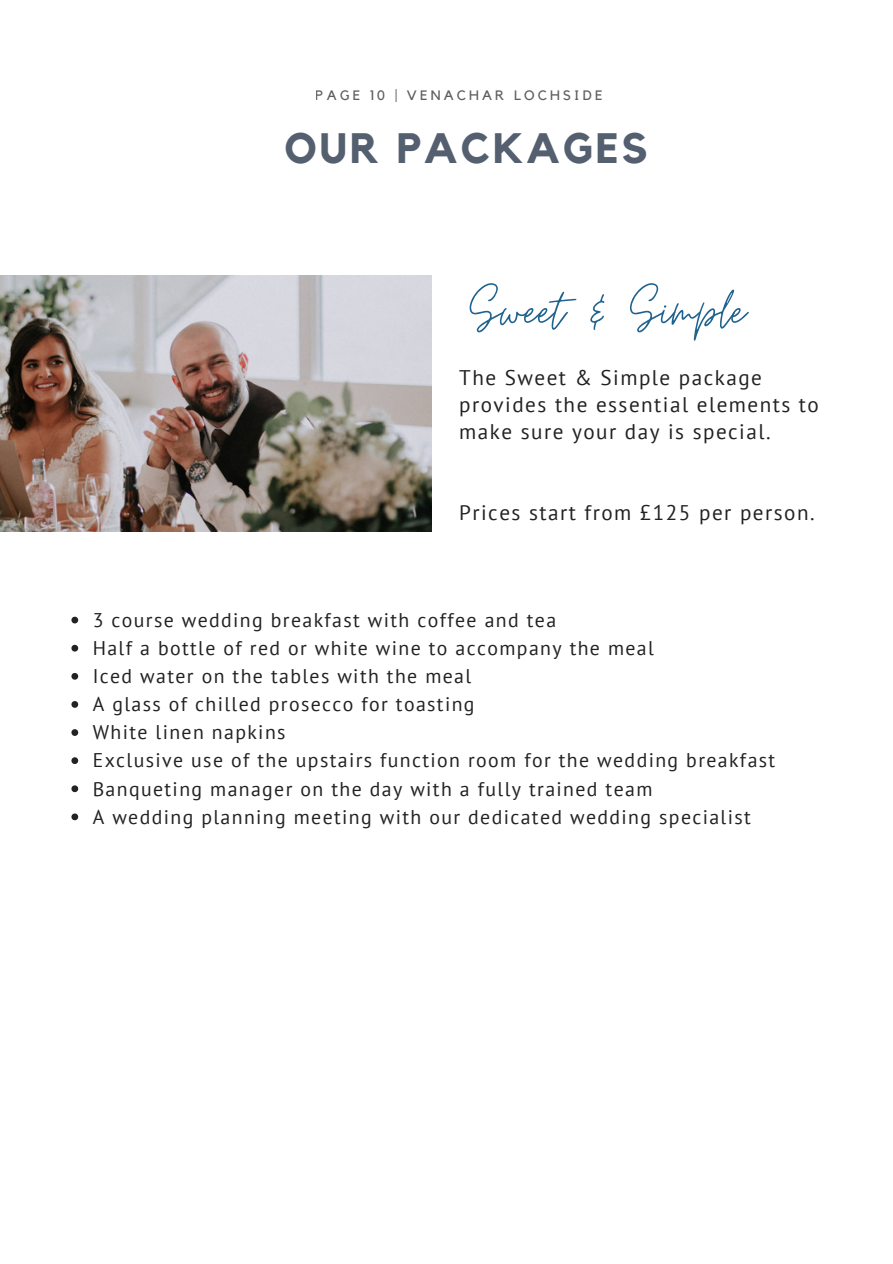
<style>
.page{position:relative;width:893px;height:1264px;background:#fff}
.page>*{position:absolute;margin:0;border:0;box-sizing:border-box;transform-origin:0 0}
.t1{font:61.05px "Moon Time";color:#1f628e}
.t2{font:700 42.3px "Kollektif";letter-spacing:.07em;color:#545f6f}
.t3{font:21.15px/27px "PT Sans";letter-spacing:.07em;color:#222}
.t4{font:19.8px "PT Sans";letter-spacing:.07em;color:#222}
.t5{font:13.65px "Kollektif";letter-spacing:.23em;color:#222}
</style>
<div class="page">
<img style="left:0;top:275px;width:431px;height:257px">
<svg style="left:71px;top:616px;width:7px;height:7px"></svg>
<svg style="left:71px;top:645px;width:7px;height:6px"></svg>
<svg style="left:71px;top:673px;width:7px;height:6px"></svg>
<svg style="left:71px;top:701px;width:7px;height:6px"></svg>
<svg style="left:71px;top:729px;width:7px;height:7px"></svg>
<svg style="left:71px;top:757px;width:7px;height:7px"></svg>
<svg style="left:71px;top:785px;width:7px;height:7px"></svg>
<svg style="left:71px;top:813px;width:7px;height:7px"></svg>
<p class="t5" style="left:316px;top:89px;width:288px">PAGE 10 | VENACHAR LOCHSIDE</p>
<p class="t2" style="left:284px;top:129px;width:364px">OUR PACKAGES</p>
<p class="t1" style="left:469px;top:273px;width:277px">Sweet &amp; Simple</p>
<p class="t3" style="left:459px;top:363px;width:361px">The Sweet &amp; Simple package provides the essential elements to make sure your day is special.</p>
<p class="t3" style="left:459px;top:498px;width:357px">Prices start from £125 per person.</p>
<p class="t4" style="left:93px;top:606px;width:465px">3 course wedding breakfast with coffee and tea</p>
<p class="t4" style="left:93px;top:634px;width:562px">Half a bottle of red or white wine to accompany the meal</p>
<p class="t4" style="left:93px;top:663px;width:380px">Iced water on the tables with the meal</p>
<p class="t4" style="left:93px;top:691px;width:383px">A glass of chilled prosecco for toasting</p>
<p class="t4" style="left:93px;top:719px;width:194px">White linen napkins</p>
<p class="t4" style="left:93px;top:747px;width:684px">Exclusive use of the upstairs function room for the wedding breakfast</p>
<p class="t4" style="left:93px;top:775px;width:561px">Banqueting manager on the day with a fully trained team</p>
<p class="t4" style="left:93px;top:803px;width:659px">A wedding planning meeting with our dedicated wedding specialist</p>
</div>
